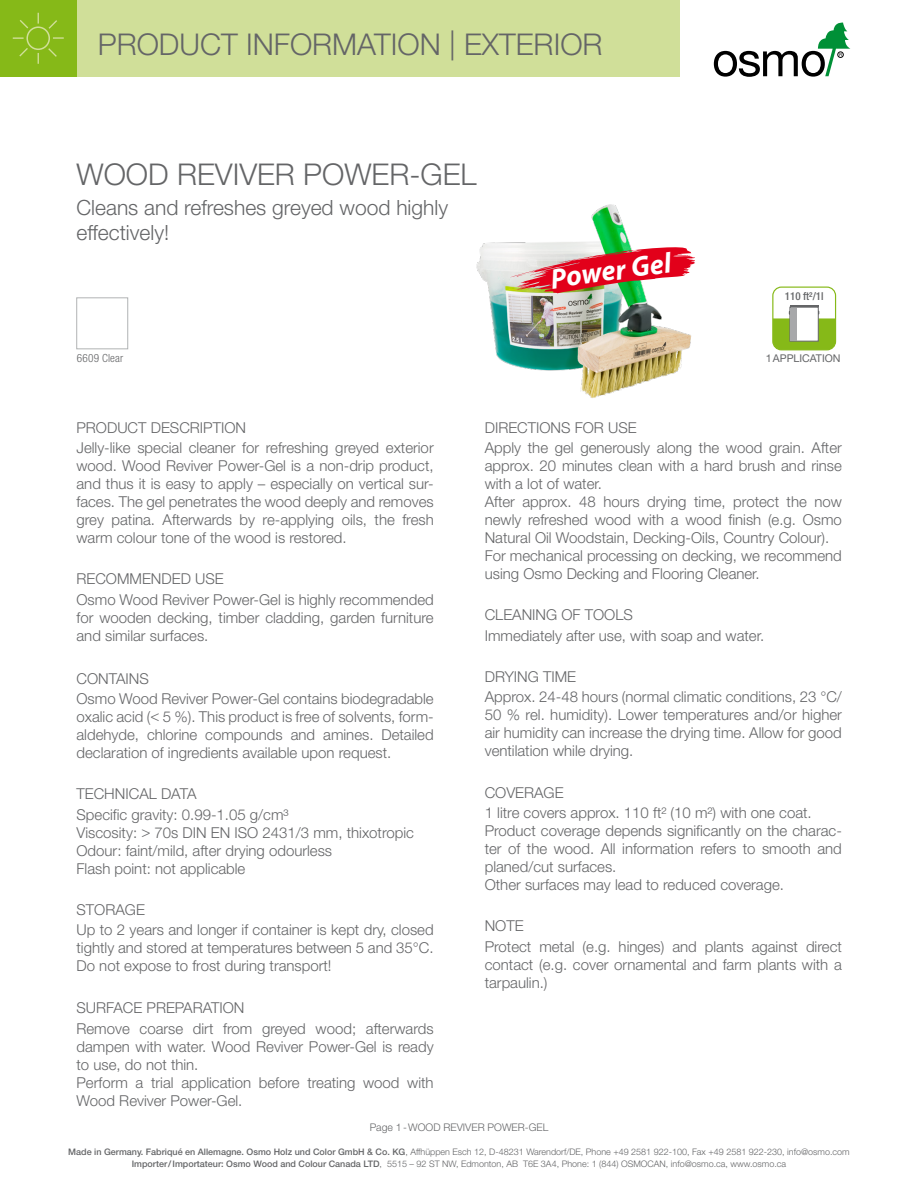
<style>
.page{position:relative;width:918px;height:1188px;background:#fff}
.page>*{position:absolute;margin:0;border:0;box-sizing:border-box;transform-origin:0 0}
.t1{font:300 30px "Helvetica Neue";color:#646567}
.t2{font:italic 700 28.65px "Myriad Pro";color:#fff}
.t3{font:300 21px/25.2px "Helvetica Neue";color:#646567}
.t4{font:300 15px/18px "Helvetica Neue";color:#646567}
.t5{font:300 condensed 11.25px "Helvetica Neue";letter-spacing:.015em;color:#646567}
.t6{font:500 condensed 10.95px "Helvetica Neue";color:#646567}
.t7{font:10.65px "Helvetica Neue";color:#646567}
.t8{font:300 10.5px "Helvetica Neue";color:#646567}
.t9{font:300 9px/12px "Helvetica Neue";color:#646567;text-align:center}
.s1{font-weight:500}
</style>
<div class="page">
<div style="left:77px;top:0;width:603px;height:77px;background:#d0df99"></div>
<div style="left:0;top:0;width:77px;height:77px;background:#86b918"></div>
<svg style="left:12px;top:12px;width:52px;height:52px"></svg>
<svg style="left:714px;top:23px;width:136px;height:54px"></svg>
<div style="left:77px;top:298px;width:51px;height:51px;background:#fff;border:1px solid #b1b3b4"></div>
<div style="left:772px;top:287px;width:64px;height:63px;border:1px solid #86b918;border-radius:9px"></div>
<svg style="left:773px;top:305px;width:63px;height:45px"></svg>
<img style="left:476px;top:204px;width:215px;height:194px">
<svg style="left:509px;top:245px;width:186px;height:48px"></svg>
<h1 class="t1" style="left:98px;top:26px;width:506px">PRODUCT INFORMATION | EXTERIOR</h1>
<h1 class="t1" style="left:77px;top:156px;width:402px">WOOD REVIVER POWER-GEL</h1>
<h3 class="t3" style="left:77px;top:194px;width:373px">Cleans and refreshes greyed wood highly effectively!</h3>
<p class="t5" style="left:77px;top:352px;width:48px">6609 Clear</p>
<h2 class="t2" style="left:548px;top:261px;width:123px;rotate:-8deg">Power Gel</h2>
<p class="t6" style="left:785px;top:290px;width:40px">110 ft²/1l</p>
<p class="t7" style="left:766px;top:352px;width:76px">1APPLICATION</p>
<p class="t4" style="left:77px;top:417px;width:359px;line-height:20.1px">PRODUCT DESCRIPTION<br>Jelly-like special cleaner for refreshing greyed exterior</p>
<p class="t4" style="left:77px;top:456px;width:359px;text-align:justify">wood. Wood Reviver Power-Gel is a non-drip product, and thus it is easy to apply – especially on vertical sur&shy;faces. The gel penetrates the wood deeply and removes grey patina. Afterwards by re-applying oils, the fresh warm colour tone of the wood is restored.</p>
<p class="t4" style="left:77px;top:569px;width:359px;line-height:20.1px">RECOMMENDED USE<br>Osmo Wood Reviver Power-Gel is highly recommended</p>
<p class="t4" style="left:77px;top:608px;width:359px">for wooden decking, timber cladding, garden furniture and similar surfaces.</p>
<p class="t4" style="left:77px;top:668px;width:359px;line-height:20.1px">CONTAINS<br>Osmo Wood Reviver Power-Gel contains biodegradable</p>
<p class="t4" style="left:77px;top:707px;width:359px;text-align:justify">oxalic acid (&lt; 5 %). This product is free of solvents, form&shy;aldehyde, chlorine compounds and amines. Detailed declaration of ingredients available upon request.</p>
<p class="t4" style="left:77px;top:784px;width:214px;line-height:20.1px">TECHNICAL DATA<br>Specific gravity: 0.99-1.05 g/cm³</p>
<p class="t4" style="left:77px;top:823px;width:339px">Viscosity: &gt; 70s DIN EN ISO 2431/3 mm, thixotropic<br>Odour: faint/mild, after drying odourless<br>Flash point: not applicable</p>
<p class="t4" style="left:77px;top:899px;width:359px;line-height:20.1px">STORAGE<br>Up to 2 years and longer if container is kept dry, closed</p>
<p class="t4" style="left:77px;top:939px;width:359px">tightly and stored at temperatures between 5 and 35°C.<br>Do not expose to frost during transport!</p>
<p class="t4" style="left:77px;top:998px;width:359px;line-height:20.1px">SURFACE PREPARATION<br>Remove coarse dirt from greyed wood; afterwards</p>
<p class="t4" style="left:77px;top:1037px;width:359px">dampen with water. Wood Reviver Power-Gel is ready to use, do not thin.<br>Perform a trial application before treating wood with Wood Reviver Power-Gel.</p>
<p class="t4" style="left:485px;top:417px;width:359px;line-height:20.1px">DIRECTIONS FOR USE<br>Apply the gel generously along the wood grain. After</p>
<p class="t4" style="left:485px;top:456px;width:359px">approx. 20 minutes clean with a hard brush and rinse with a lot of water.<br>After approx. 48 hours drying time, protect the now newly refreshed wood with a wood finish (e.g. Osmo Natural Oil Woodstain, Decking-Oils, Country Colour).<br>For mechanical processing on decking, we recommend using Osmo Decking and Flooring Cleaner.</p>
<p class="t4" style="left:485px;top:605px;width:281px;line-height:20.1px">CLEANING OF TOOLS<br>Immediately after use, with soap and water.</p>
<p class="t4" style="left:485px;top:666px;width:359px;line-height:20.1px">DRYING TIME<br>Approx. 24-48 hours (normal climatic conditions, 23 °C/</p>
<p class="t4" style="left:485px;top:706px;width:359px;text-align:justify">50 % rel. humidity). Lower temperatures and/or higher air humidity can increase the drying time. Allow for good ventilation while drying.</p>
<p class="t4" style="left:485px;top:782px;width:329px;line-height:20.1px">COVERAGE<br>1 litre covers approx. 110 ft² (10 m²) with one coat.</p>
<p class="t4" style="left:485px;top:821px;width:359px">Product coverage depends significantly on the charac&shy;ter of the wood. All information refers to smooth and planed/cut surfaces.<br>Other surfaces may lead to reduced coverage.</p>
<p class="t4" style="left:485px;top:916px;width:359px;line-height:20.1px">NOTE<br>Protect metal (e.g. hinges) and plants against direct</p>
<p class="t4" style="left:485px;top:955px;width:359px">contact (e.g. cover ornamental and farm plants with a tarpaulin.)</p>
<p class="t8" style="left:370px;top:1121px;width:180px">Page 1-WOOD REVIVER POWER-GEL</p>
<p class="t9" style="left:68px;top:1146px;width:783px"><span class="s1">Made in Germany. Fabriqué en Allemagne. Osmo Holz und Color GmbH &amp; Co. KG</span>, Affhüppen Esch 12, D-48231 Warendorf/DE, Phone +49 2581 922-100, Fax +49 2581 922-230, info@osmo.com<br><span class="s1">Importer/Importateur: Osmo Wood and Colour Canada LTD</span>, 5515 – 92 ST NW, Edmonton, AB T6E 3A4, Phone: 1 (844) OSMOCAN, info@osmo.ca, www.osmo.ca</p>
</div>
